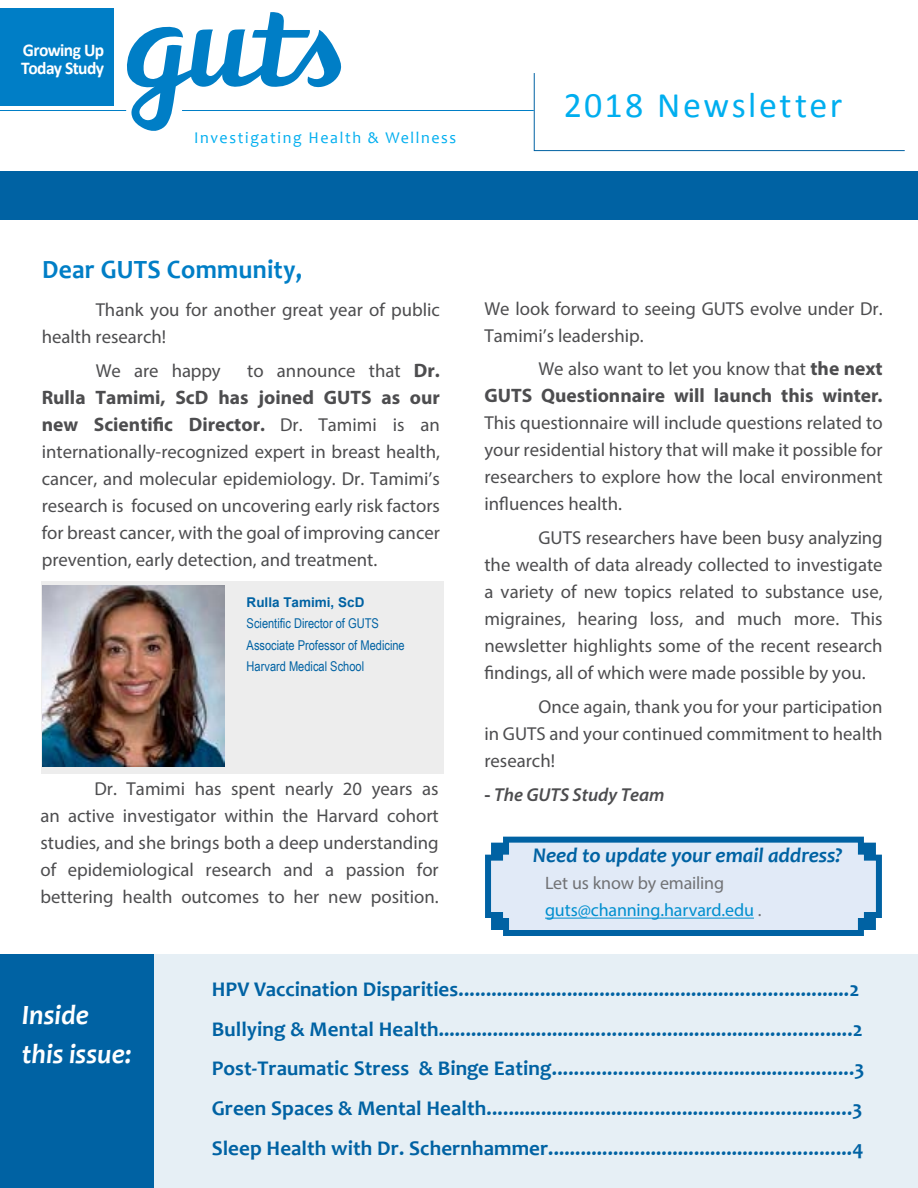
<style>
.page{position:relative;width:918px;height:1188px;background:#fff}
.page>*{position:absolute;margin:0;border:0;box-sizing:border-box;transform-origin:0 0}
.t1{font:36px "Calibri";letter-spacing:.07em;color:#00aeef}
.t2{font:italic 700 28.05px/39px "Candara";letter-spacing:.005em;color:#fff;scale:.96 1}
.t3{font:700 26.55px "Candara";letter-spacing:.01em;color:#007ec6;scale:.96 1}
.t4{font:700 21px/39.8px "Candara";letter-spacing:.005em;color:#0062a3}
.t5{font:italic 700 21px "Candara";letter-spacing:-.005em;color:#0062a3}
.t6{font:700 19.5px/27px "Myriad Pro";color:#4d4d4f}
.t7{font:18.75px/27px "Myriad Pro";color:#4d4d4f;text-align:justify}
.t8{font:italic 600 18.75px "Myriad Pro";color:#4d4d4f}
.t9{font:18px/27px "Myriad Pro";letter-spacing:-.01em;color:#008fcf}
.t10{font:700 18px/18px "Calibri";letter-spacing:-.035em;color:#fff}
.t11{font:16.5px "Candara";letter-spacing:.1em;color:#00aeef}
.t12{font:13.5px/21px "Arial Narrow";color:#0062a3}
.t13{font:700 13.5px "Arial";color:#0062a3}
.s1{font-weight:700;font-size:19.5px}
.s2{font-size:18.75px}
.s3{font-weight:400;font-size:18.75px}
.s4{font-weight:700;font-style:normal}
.s5{color:#717275}
</style>
<div class="page">
<div style="left:6px;top:954px;width:912px;height:234px;background:#e6eff5"></div>
<div style="left:41px;top:581px;width:402px;height:193px;background:#ededed"></div>
<div style="left:0;top:954px;width:153px;height:234px;background:#0062a3"></div>
<div style="left:0;top:9px;width:113px;height:97px;background:#007ec6"></div>
<svg style="left:533px;top:73px;width:372px;height:78px"></svg>
<svg style="left:126px;top:12px;width:216px;height:119px"></svg>
<hr style="left:182px;top:110px;width:352px;height:1px;background:#007ec6">
<hr style="left:0;top:110px;width:126px;height:1px;background:#007ec6">
<img style="left:43px;top:585px;width:182px;height:181px">
<div style="left:0;top:171px;width:918px;height:49px;background:#0062a3"></div>
<svg style="left:485px;top:836px;width:397px;height:100px"></svg>
<p class="t10" style="left:21px;top:41px;width:84px">Growing Up<br>Today Study</p>
<p class="t11" style="left:194px;top:127px;width:264px">Investigating Health &amp; Wellness</p>
<h1 class="t1" style="left:564px;top:82px;width:280px">2018 Newsletter</h1>
<h3 class="t3" style="left:42px;top:253px;width:273px">Dear GUTS Community,</h3>
<p class="t7" style="left:42px;top:296px;width:400px;text-indent:54px">Thank you for another great year of public health research!</p>
<p class="t7" style="left:96px;top:357px;width:127px">We are happy</p>
<p class="t7" style="left:247px;top:357px;width:194px">to announce that <span class="s1">Dr.</span></p>
<p class="t6" style="left:42px;top:383px;width:400px">Rulla Tamimi, ScD has joined GUTS as our new Scientific Director<span class="s2">.</span> <span class="s3">Dr. Tamimi is an</span></p>
<p class="t7" style="left:42px;top:438px;width:400px">internationally-recognized expert in breast health, cancer, and molecular epidemiology. Dr. Tamimi’s research is focused on uncovering early risk factors for breast cancer, with the goal of improving cancer prevention, early detection, and treatment.</p>
<p class="t13" style="left:247px;top:594px;width:119px">Rulla Tamimi, ScD</p>
<p class="t12" style="left:247px;top:613px;width:160px">Scientific Director of GUTS<br>Associate Professor of Medicine<br>Harvard Medical School</p>
<p class="t7" style="left:40px;top:774px;width:400px;text-indent:54px">Dr. Tamimi has spent nearly 20 years as an active investigator within the Harvard cohort studies, and she brings both a deep understanding of epidemiological research and a passion for bettering health outcomes to her new position.</p>
<p class="t7" style="left:484px;top:294px;width:400px">We look forward to seeing GUTS evolve under Dr.<br>Tamimi’s leadership.</p>
<p class="t7" style="left:538px;top:355px;width:346px">We also want to let you know that <span class="s1">the next</span></p>
<p class="t6" style="left:484px;top:382px;width:400px">GUTS Questionnaire will launch this winter.</p>
<p class="t7" style="left:484px;top:409px;width:400px">This questionnaire will include questions related to your residential history that will make it possible for researchers to explore how the local environment influences health.</p>
<p class="t7" style="left:484px;top:524px;width:400px;text-indent:54px">GUTS researchers have been busy analyzing the wealth of data already collected to investigate a variety of new topics related to substance use, migraines, hearing loss, and much more. This newsletter highlights some of the recent research findings, all of which were made possible by you.</p>
<p class="t7" style="left:484px;top:693px;width:400px;text-indent:54px">Once again, thank you for your participation in GUTS and your continued commitment to health research!</p>
<p class="t8" style="left:484px;top:782px;width:182px"><span class="s4">-</span> The GUTS Study Team</p>
<p class="t5" style="left:533px;top:842px;width:311px">Need to update your email address?</p>
<p class="t9" style="left:545px;top:869px;width:218px"><span class="s5">Let us know by emailing </span>guts@channing.harvard.edu <span class="s5">.</span></p>
<h2 class="t2" style="left:22px;top:995px;width:116px">Inside this issue:</h2>
<p class="t4" style="left:212px;top:969px;width:654px">HPV Vaccination Disparities........................................................................2<br>Bullying &amp; Mental Health............................................................................2<br>Post-Traumatic Stress &amp; Binge Eating.......................................................3<br>Green Spaces &amp; Mental Health...................................................................3<br>Sleep Health with Dr. Schernhammer........................................................4</p>
</div>
